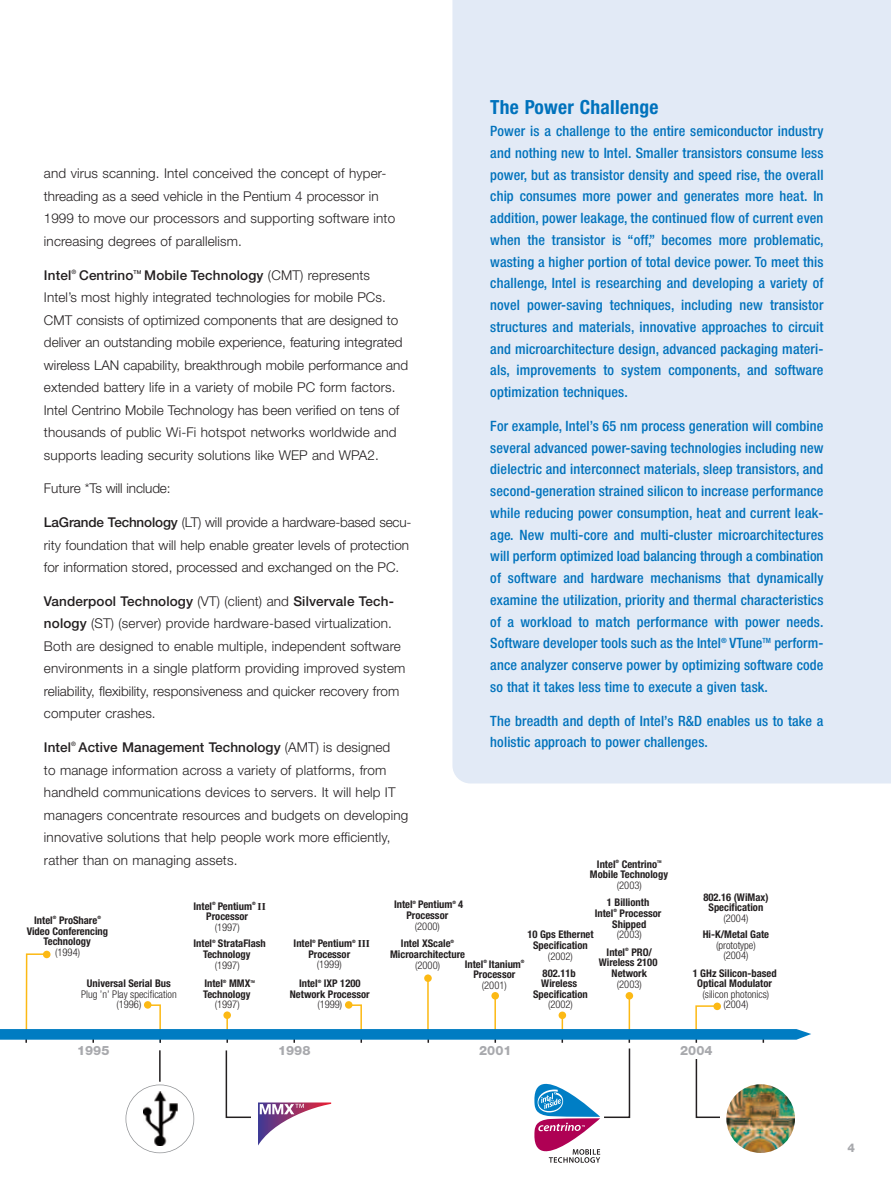
<style>
.page{position:relative;width:891px;height:1188px;background:#fff}
.page>*{position:absolute;margin:0;border:0;box-sizing:border-box;transform-origin:0 0}
.t1{font:700 condensed 19.5px "Helvetica Neue";letter-spacing:.015em;color:#0072bc}
.t2{font:500 condensed 14.25px/21.8px "Helvetica Neue";letter-spacing:.01em;color:#0072bc;text-align:justify}
.t3{font:300 13.5px/22.5px "Helvetica Neue";letter-spacing:.01em;color:#231f20}
.t4{font:300 13.5px "Helvetica Neue";letter-spacing:-.01em;color:#231f20}
.t5{font:500 13.5px "Helvetica Neue";letter-spacing:.01em;color:#231f20}
.t6{font:800 12.9px "Helvetica Neue";color:#a8a9ad}
.t7{font:800 12px "Helvetica Neue";color:#a8a9ad}
.t8{font:700 condensed 10.65px/10.6px "Helvetica Neue";color:#231f20;text-align:center}
.t9{font:300 condensed 10.65px/10.6px "Helvetica Neue";color:#231f20;text-align:center}
.t10{font:700 10.65px "Times New Roman";color:#231f20}
.t11{font:500 6px "Helvetica Neue";color:#231f20}
.t12{font:500 5.25px "Helvetica Neue";color:#231f20}
.t13{font:700 condensed 4.5px "Helvetica Neue";color:#231f20}
.t14{font:700 condensed 3.75px "Helvetica Neue";color:#231f20}
.s1{font-weight:500}
</style>
<div class="page">
<div style="left:452px;top:0;width:439px;height:783px;background:#e2eaf6"></div>
<svg style="left:0;top:953px;width:811px;height:210px"></svg>
<p class="t3" style="left:44px;top:163px;width:353px">and virus scanning. Intel conceived the concept of hyper&shy;threading as a seed vehicle in the Pentium 4 processor in 1999 to move our processors and supporting software into increasing degrees of parallelism.</p>
<p class="t5" style="left:44px;top:270px;width:29px">Intel</p>
<p class="t11" style="left:71px;top:269px;width:6px">®</p>
<p class="t5" style="left:79px;top:270px;width:56px">Centrino</p>
<p class="t12" style="left:134px;top:270px;width:9px">TM</p>
<p class="t3" style="left:44px;top:265px;width:366px;text-indent:100px"><span class="s1">Mobile Technology</span> (CMT) represents<br>Intel’s most highly integrated technologies for mobile PCs.<br>CMT consists of optimized components that are designed to deliver an outstanding mobile experience, featuring integrated wireless LAN capability, breakthrough mobile performance and extended battery life in a variety of mobile PC form factors.<br>Intel Centrino Mobile Technology has been verified on tens of thousands of public Wi-Fi hotspot networks worldwide and supports leading security solutions like WEP and WPA2.</p>
<p class="t4" style="left:44px;top:484px;width:128px">Future *Ts will include:</p>
<p class="t3" style="left:44px;top:512px;width:369px"><span class="s1">LaGrande Technology</span> (LT) will provide a hardware-based secu&shy;rity foundation that will help enable greater levels of protection for information stored, processed and exchanged on the PC.</p>
<p class="t3" style="left:44px;top:591px;width:363px"><span class="s1">Vanderpool Technology</span> (VT) (client) and <span class="s1">Silvervale Tech&shy;nology</span> (ST) (server) provide hardware-based virtualization.<br>Both are designed to enable multiple, independent software environments in a single platform providing improved system reliability, flexibility, responsiveness and quicker recovery from computer crashes.</p>
<p class="t5" style="left:44px;top:742px;width:29px">Intel</p>
<p class="t11" style="left:71px;top:742px;width:6px">®</p>
<p class="t3" style="left:44px;top:737px;width:366px;text-indent:35px"><span class="s1">Active Management Technology</span> (AMT) is designed<br>to manage information across a variety of platforms, from handheld communications devices to servers. It will help IT managers concentrate resources and budgets on developing innovative solutions that help people work more efficiently, rather than on managing assets.</p>
<h1 class="t1" style="left:490px;top:100px;width:170px">The Power Challenge</h1>
<p class="t2" style="left:490px;top:121px;width:335px">Power is a challenge to the entire semiconductor industry and nothing new to Intel. Smaller transistors consume less power, but as transistor density and speed rise, the overall chip consumes more power and generates more heat. In addition, power leakage, the continued flow of current even when the transistor is “off,” becomes more problematic, wasting a higher portion of total device power. To meet this challenge, Intel is researching and developing a variety of novel power-saving techniques, including new transistor structures and materials, innovative approaches to circuit and microarchitecture design, advanced packaging materi&shy;als, improvements to system components, and software optimization techniques.</p>
<p class="t2" style="left:490px;top:416px;width:335px">For example, Intel’s 65 nm process generation will combine several advanced power-saving technologies including new dielectric and interconnect materials, sleep transistors, and second-generation strained silicon to increase performance while reducing power consumption, heat and current leak&shy;age. New multi-core and multi-cluster microarchitectures will perform optimized load balancing through a combination of software and hardware mechanisms that dynamically examine the utilization, priority and thermal characteristics of a workload to match performance with power needs.<br>Software developer tools such as the Intel<sup>®</sup> VTune<sup>TM</sup> perform&shy;ance analyzer conserve power by optimizing software code so that it takes less time to execute a given task.</p>
<p class="t2" style="left:490px;top:711px;width:335px">The breadth and depth of Intel’s R&amp;D enables us to take a holistic approach to power challenges.</p>
<p class="t8" style="left:597px;top:859px;width:20px">Intel</p>
<p class="t13" style="left:616px;top:860px;width:5px">®</p>
<p class="t8" style="left:622px;top:859px;width:37px">Centrino</p>
<p class="t14" style="left:657px;top:860px;width:6px">TM</p>
<p class="t8" style="left:590px;top:870px;width:80px">Mobile Technology</p>
<p class="t9" style="left:617px;top:881px;width:27px">(2003)</p>
<p class="t8" style="left:595px;top:898px;width:56px;text-align:left;text-indent:12px">1 Billionth<br>Intel</p>
<p class="t8" style="left:394px;top:900px;width:20px">Intel</p>
<p class="t13" style="left:413px;top:901px;width:5px">®</p>
<p class="t8" style="left:418px;top:900px;width:36px">Pentium</p>
<p class="t13" style="left:453px;top:901px;width:5px">®</p>
<p class="t8" style="left:458px;top:900px;width:7px">4</p>
<p class="t8" style="left:406px;top:911px;width:43px">Processor</p>
<p class="t9" style="left:415px;top:921px;width:27px">(2000)</p>
<p class="t8" style="left:194px;top:902px;width:20px">Intel</p>
<p class="t13" style="left:212px;top:902px;width:5px">®</p>
<p class="t8" style="left:218px;top:902px;width:36px">Pentium</p>
<p class="t13" style="left:252px;top:902px;width:5px">®</p>
<p class="t10" style="left:258px;top:903px;width:10px">II</p>
<p class="t8" style="left:206px;top:912px;width:43px">Processor</p>
<p class="t9" style="left:215px;top:923px;width:27px">(1997)</p>
<p class="t13" style="left:613px;top:909px;width:5px">®</p>
<p class="t8" style="left:612px;top:909px;width:51px;text-align:left;text-indent:7px">Processor<br>Shipped</p>
<p class="t9" style="left:617px;top:930px;width:27px">(2003)</p>
<p class="t8" style="left:34px;top:916px;width:20px">Intel</p>
<p class="t13" style="left:53px;top:916px;width:5px">®</p>
<p class="t8" style="left:59px;top:916px;width:40px">ProShare</p>
<p class="t13" style="left:97px;top:916px;width:5px">®</p>
<p class="t8" style="left:27px;top:926px;width:83px">Video Conferencing<br>Technology</p>
<p class="t9" style="left:55px;top:948px;width:26px">(1994)</p>
<p class="t8" style="left:527px;top:930px;width:68px">10 Gps Ethernet<br>Specification</p>
<p class="t9" style="left:548px;top:951px;width:27px">(2002)</p>
<p class="t8" style="left:607px;top:948px;width:20px">Intel</p>
<p class="t13" style="left:625px;top:948px;width:5px">®</p>
<p class="t8" style="left:631px;top:948px;width:22px">PRO/</p>
<p class="t8" style="left:599px;top:958px;width:60px">Wireless 2100</p>
<p class="t8" style="left:612px;top:969px;width:37px">Network</p>
<p class="t9" style="left:617px;top:979px;width:27px">(2003)</p>
<p class="t8" style="left:294px;top:939px;width:20px">Intel</p>
<p class="t13" style="left:312px;top:939px;width:5px">®</p>
<p class="t8" style="left:318px;top:939px;width:36px">Pentium</p>
<p class="t13" style="left:352px;top:939px;width:5px">®</p>
<p class="t10" style="left:358px;top:940px;width:14px">III</p>
<p class="t8" style="left:308px;top:949px;width:43px">Processor</p>
<p class="t9" style="left:317px;top:960px;width:27px">(1999)</p>
<p class="t8" style="left:194px;top:939px;width:20px">Intel</p>
<p class="t13" style="left:212px;top:940px;width:5px">®</p>
<p class="t8" style="left:401px;top:939px;width:51px">Intel XScale</p>
<p class="t13" style="left:451px;top:940px;width:5px">®</p>
<p class="t8" style="left:390px;top:950px;width:76px">Microarchitecture</p>
<p class="t9" style="left:415px;top:960px;width:27px">(2000)</p>
<p class="t8" style="left:203px;top:939px;width:64px;text-align:left;text-indent:15px">StrataFlash<br>Technology</p>
<p class="t9" style="left:215px;top:960px;width:27px">(1997)</p>
<p class="t8" style="left:465px;top:959px;width:20px">Intel</p>
<p class="t13" style="left:483px;top:960px;width:5px">®</p>
<p class="t8" style="left:489px;top:959px;width:34px">Itanium</p>
<p class="t13" style="left:521px;top:960px;width:5px">®</p>
<p class="t8" style="left:473px;top:970px;width:43px">Processor</p>
<p class="t8" style="left:533px;top:968px;width:56px">802.11b<br>Wireless<br>Specification</p>
<p class="t9" style="left:548px;top:1000px;width:27px">(2002)</p>
<p class="t8" style="left:204px;top:979px;width:20px">Intel</p>
<p class="t13" style="left:223px;top:979px;width:5px">®</p>
<p class="t8" style="left:229px;top:979px;width:23px">MMX</p>
<p class="t14" style="left:250px;top:980px;width:6px">TM</p>
<p class="t8" style="left:203px;top:990px;width:49px">Technology</p>
<p class="t9" style="left:215px;top:1000px;width:27px">(1997)</p>
<p class="t8" style="left:299px;top:979px;width:20px">Intel</p>
<p class="t13" style="left:318px;top:979px;width:5px">®</p>
<p class="t8" style="left:87px;top:979px;width:85px">Universal Serial Bus</p>
<p class="t9" style="left:482px;top:981px;width:26px">(2001)</p>
<p class="t9" style="left:81px;top:990px;width:97px">Plug ’n’ Play specification (1996)</p>
<p class="t8" style="left:290px;top:979px;width:81px;text-align:left;text-indent:34px">IXP 1200<br>Network Processor</p>
<p class="t9" style="left:317px;top:1000px;width:26px">(1999)</p>
<p class="t8" style="left:703px;top:892px;width:67px">802.16 (WiMax)<br>Specification</p>
<p class="t9" style="left:723px;top:913px;width:27px">(2004)</p>
<p class="t8" style="left:703px;top:930px;width:68px">Hi-K/Metal Gate</p>
<p class="t9" style="left:716px;top:941px;width:41px">(prototype) (2004)</p>
<p class="t8" style="left:693px;top:968px;width:85px">1 GHz Silicon-based<br>Optical Modulator</p>
<p class="t9" style="left:703px;top:990px;width:68px">(silicon photonics) (2004)</p>
<p class="t6" style="left:77px;top:1046px;width:34px">1995</p>
<p class="t6" style="left:278px;top:1046px;width:34px">1998</p>
<p class="t6" style="left:479px;top:1046px;width:34px">2001</p>
<p class="t6" style="left:680px;top:1046px;width:34px">2004</p>
<p class="t7" style="left:847px;top:1143px;width:9px">4</p>
</div>
